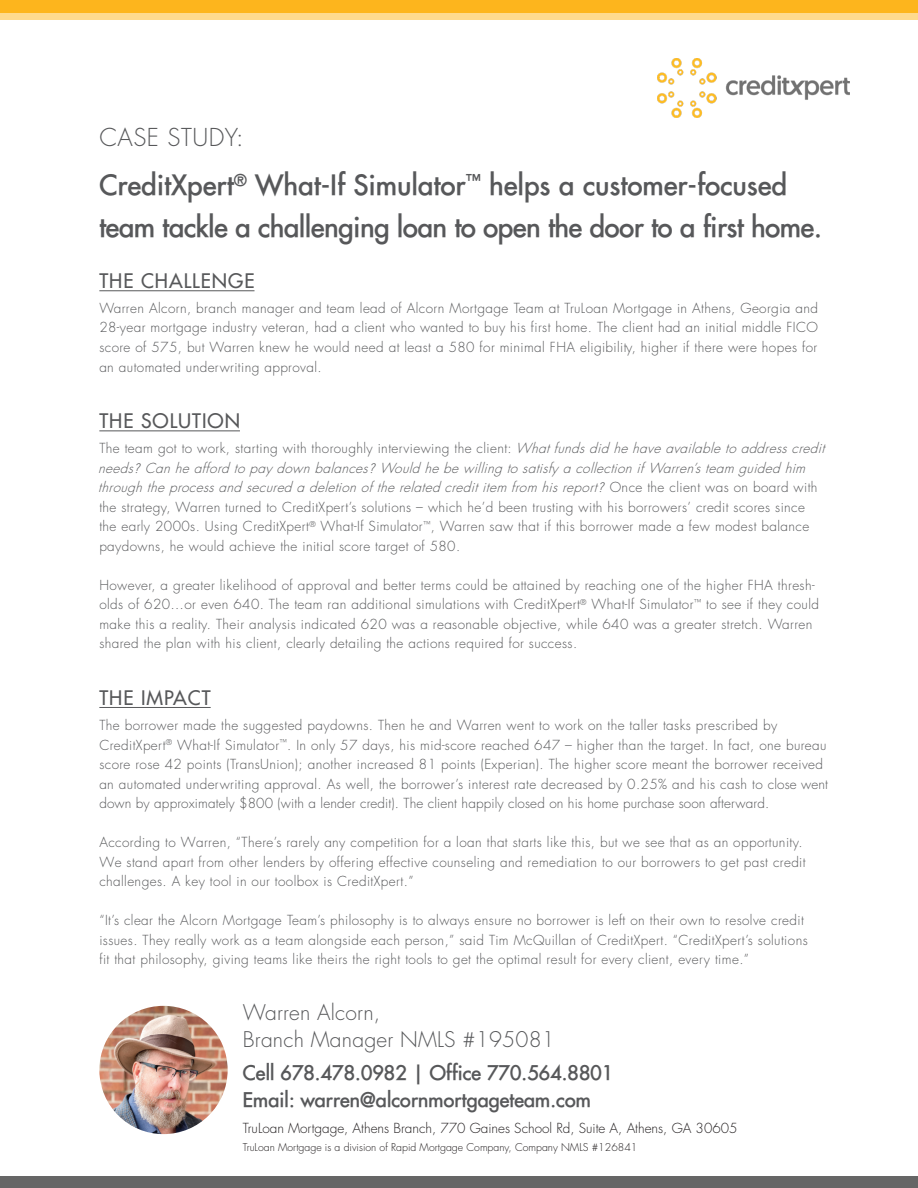
<style>
.page{position:relative;width:918px;height:1188px;background:#fff}
.page>*{position:absolute;margin:0;border:0;box-sizing:border-box;transform-origin:0 0}
.t1{font:600 27px/42px "JB Futura Std";letter-spacing:.02em;color:#57585a}
.t2{font:300 24px "JB Futura Std";letter-spacing:.02em;color:#57585a}
.t3{font:300 21px "JB Futura Std";letter-spacing:.01em;color:#57585a}
.t4{font:600 19.5px "JB Futura Std";letter-spacing:.01em;color:#57585a}
.t5{font:500 19.5px "JB Futura Std";letter-spacing:.05em;color:#57585a}
.t6{font:300 13.5px/19.5px "JB Futura Std";letter-spacing:.03em;color:#57585a}
.t7{font:300 13.5px "JB Futura Std";color:#231f20}
.t8{font:300 10.5px "JB Futura Std";color:#231f20}
.s1{font-style:italic}
</style>
<div class="page">
<div style="left:0;top:12px;width:918px;height:8px;background:#feda8e"></div>
<div style="left:0;top:0;width:918px;height:13px;background:#fdb51d"></div>
<img style="left:657px;top:59px;width:193px;height:59px">
<div style="left:0;top:1176px;width:918px;height:12px;background:#666"></div>
<svg style="left:848px;top:75px;width:2px;height:6px"></svg>
<img style="left:99px;top:1006px;width:129px;height:128px;border-radius:64px">
<hr style="left:99px;top:290px;width:156px;height:1px;background:#57585a">
<hr style="left:99px;top:430px;width:141px;height:1px;background:#57585a">
<hr style="left:99px;top:707px;width:112px;height:1px;background:#57585a">
<p class="t2" style="left:99px;top:123px;width:146px">CASE STUDY:</p>
<p class="t1" style="left:99px;top:165px;width:724px">CreditXpert<sup>®</sup> What-If Simulator<sup>™</sup> helps a customer-focused team tackle a challenging loan to open the door to a first home.</p>
<p class="t5" style="left:99px;top:268px;width:157px">THE CHALLENGE</p>
<p class="t6" style="left:99px;top:299px;width:720px;text-align:justify">Warren Alcorn, branch manager and team lead of Alcorn Mortgage Team at TruLoan Mortgage in Athens, Georgia and 28-year mortgage industry veteran, had a client who wanted to buy his first home. The client had an initial middle FICO score of 575, but Warren knew he would need at least a 580 for minimal FHA eligibility, higher if there were hopes for an automated underwriting approval.</p>
<p class="t5" style="left:99px;top:409px;width:142px">THE SOLUTION</p>
<p class="t6" style="left:98px;top:439px;width:732px">The team got to work, starting with thoroughly interviewing the client: <span class="s1">Whatfundsdid hehaveavailabletoaddresscredit needs?Canheafford topay downbalances?Would hebewilling tosatisfy a collectionifWarren’steam guided him throughtheprocessand secured a deletionoftherelated credititem from hisreport?</span> O n c e t h e c l i e n t w a s o n b o a r d w i t h the strategy, Warren turned to CreditXpert’s solutions – which he’d been trusting with his borrowers’ credit scores since<br>the early 2000s. Using CreditXpert<sup>®</sup> What-If Simulator<sup>™</sup>, Warren saw that if this borrower made a few modest balance paydowns, he would achieve the initial score target of 580.</p>
<p class="t6" style="left:99px;top:576px;width:721px">However, a greater likelihood of approval and better terms could be attained by reaching one of the higher FHA thresh&shy;olds of 620…or even 640. The team ran additional simulations with CreditXpert<sup>®</sup> What-If Simulator<sup>™</sup> to see if they could make this a reality. Their analysis indicated 620 was a reasonable objective, while 640 was a greater stretch. Warren shared the plan with his client, clearly detailing the actions required for success.</p>
<p class="t5" style="left:99px;top:685px;width:113px">THE IMPACT</p>
<p class="t6" style="left:99px;top:716px;width:730px">The borrower made the suggested paydowns. Then he and Warren went to work on the taller tasks prescribed by CreditXpert<sup>®</sup> What-If Simulator<sup>™</sup>. In only 57 days, his mid-score reached 647 – higher than the target. In fact, one bureau score rose 42 points (TransUnion); another increased 81 points (Experian). The higher score meant the borrower received an automated underwriting approval. As well, the borrower’s interest rate decreased by 0.25% and his cash to close went down by approximately $800 (with a lender credit). The client happily closed on his home purchase soon afterward.</p>
<p class="t6" style="left:99px;top:833px;width:708px">According to Warren, “There’s rarely any competition for a loan that starts like this, but we see that as an opportunity.<br>We stand apart from other lenders by offering effective counseling and remediation to our borrowers to get past credit challenges. A key tool in our toolbox is CreditXpert.”</p>
<p class="t6" style="left:99px;top:911px;width:710px">“It’s clear the Alcorn Mortgage Team’s philosophy is to always ensure no borrower is left on their own to resolve credit issues. They really work as a team alongside each person,” said Tim McQuillan of CreditXpert. “CreditXpert’s solutions fit that philosophy, giving teams like theirs the right tools to get the optimal result for every client, every time.”</p>
<p class="t3" style="left:243px;top:1000px;width:139px">Warren Alcorn,</p>
<p class="t3" style="left:243px;top:1027px;width:314px">Branch Manager NMLS #195081</p>
<p class="t4" style="left:243px;top:1061px;width:372px">Cell 678.478.0982 | Office 770.564.8801</p>
<p class="t4" style="left:243px;top:1088px;width:349px">Email: warren@alcornmortgageteam.com</p>
<p class="t7" style="left:243px;top:1120px;width:496px">TruLoan Mortgage, Athens Branch, 770 Gaines School Rd, Suite A, Athens, GA 30605</p>
<p class="t8" style="left:243px;top:1141px;width:396px">TruLoan Mortgage is a division of Rapid Mortgage Company, Company NMLS #126841</p>
</div>
